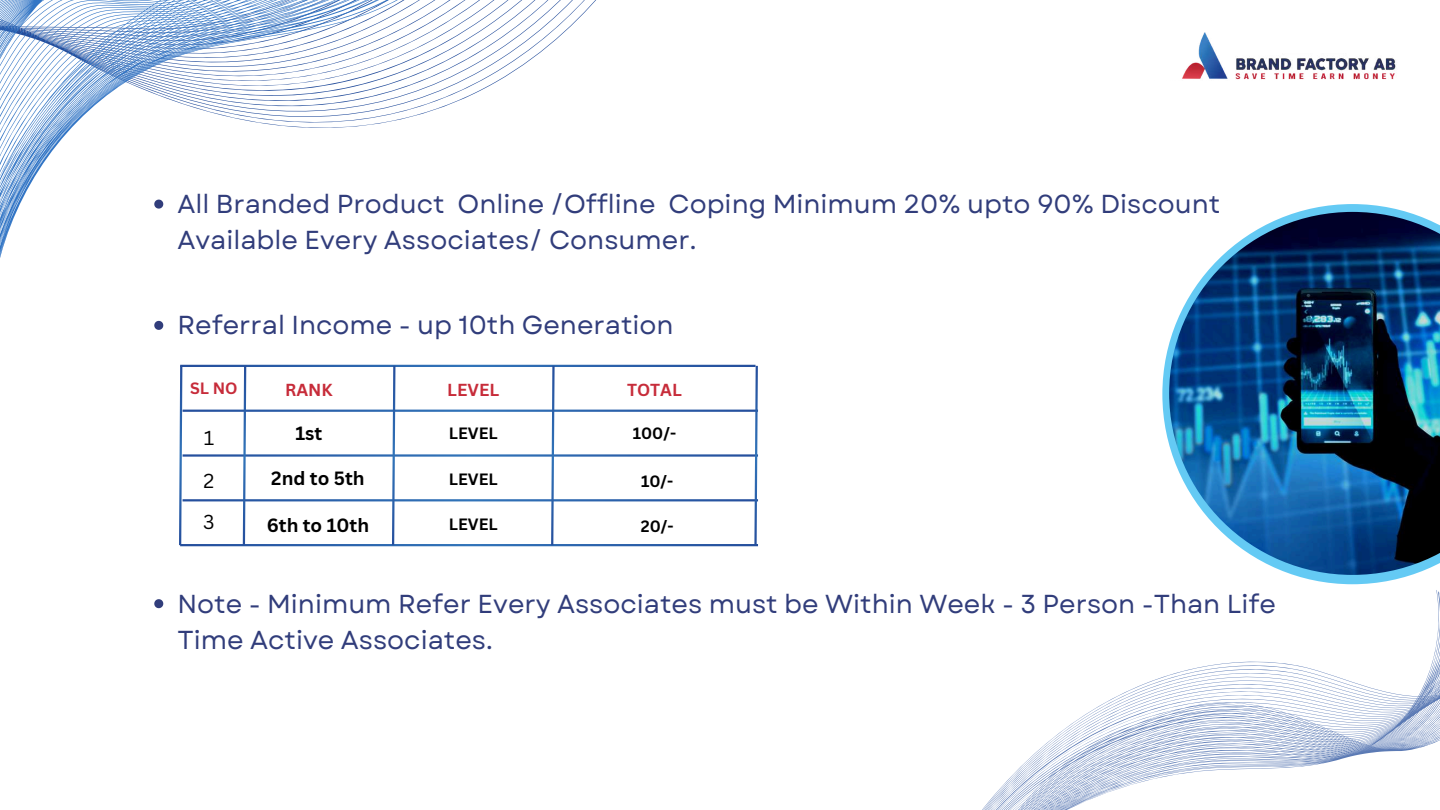
<style>
.page{position:relative;width:1440px;height:810px;background:#fff}
.page>*{position:absolute;margin:0;border:0;box-sizing:border-box;transform-origin:0 0}
.t1{font:26px/36px "Garet";color:#313d7b}
.t2{font:19.7px/42.9px "Canva Sans";color:#000}
.t3{font:700 18.7px "Canva Sans";color:#000}
.t4{font:700 17px "Canva Sans";color:#c72c3a}
.t5{font:700 16px "Canva Sans";color:#000}
.t6{font:700 16px "Canva Sans";color:#c72c3a}
</style>
<div class="page">
<svg style="left:0;top:0;width:587px;height:258px"></svg>
<svg style="left:0;top:0;width:546px;height:198px"></svg>
<img style="left:1264px;top:58px;width:132px;height:22px">
<img style="left:1182px;top:33px;width:82px;height:47px">
<svg style="left:982px;top:584px;width:458px;height:226px"></svg>
<svg style="left:154px;top:200px;width:9px;height:9px"></svg>
<svg style="left:154px;top:321px;width:9px;height:9px"></svg>
<svg style="left:179px;top:364px;width:5px;height:183px"></svg>
<svg style="left:242px;top:364px;width:5px;height:183px"></svg>
<svg style="left:391px;top:364px;width:6px;height:183px"></svg>
<svg style="left:753px;top:364px;width:5px;height:183px"></svg>
<svg style="left:550px;top:364px;width:6px;height:183px"></svg>
<svg style="left:154px;top:599px;width:9px;height:9px"></svg>
<svg style="left:1162px;top:204px;width:249px;height:380px"></svg>
<img style="left:1169px;top:212px;width:271px;height:363px">
<p class="t1" style="left:177px;top:186px;width:1044px">All Branded Product Online /Offline Coping Minimum 20% upto 90% Discount<br>Available Every Associates/ Consumer.</p>
<p class="t1" style="left:177px;top:307px;width:498px">Referral Income - up 10th Generation</p>
<p class="t6" style="left:190px;top:377px;width:49px">SL NO</p>
<p class="t2" style="left:204px;top:416px;width:12px">1<br>2</p>
<p class="t2" style="left:203px;top:500px;width:13px">3</p>
<p class="t4" style="left:285px;top:378px;width:49px">RANK</p>
<p class="t4" style="left:447px;top:378px;width:53px">LEVEL</p>
<p class="t4" style="left:627px;top:378px;width:56px">TOTAL</p>
<p class="t5" style="left:449px;top:422px;width:50px">LEVEL</p>
<p class="t5" style="left:449px;top:467px;width:50px">LEVEL</p>
<p class="t5" style="left:449px;top:513px;width:50px">LEVEL</p>
<p class="t3" style="left:295px;top:420px;width:28px">1st</p>
<p class="t3" style="left:271px;top:465px;width:95px">2nd to 5th</p>
<p class="t3" style="left:267px;top:512px;width:104px">6th to 10th</p>
<p class="t5" style="left:633px;top:422px;width:45px">100/-</p>
<p class="t5" style="left:641px;top:470px;width:34px">10/-</p>
<p class="t5" style="left:641px;top:514px;width:34px">20/-</p>
<p class="t1" style="left:177px;top:586px;width:1100px">Note - Minimum Refer Every Associates must be Within Week - 3 Person -Than Life<br>Time Active Associates.</p>
</div>
